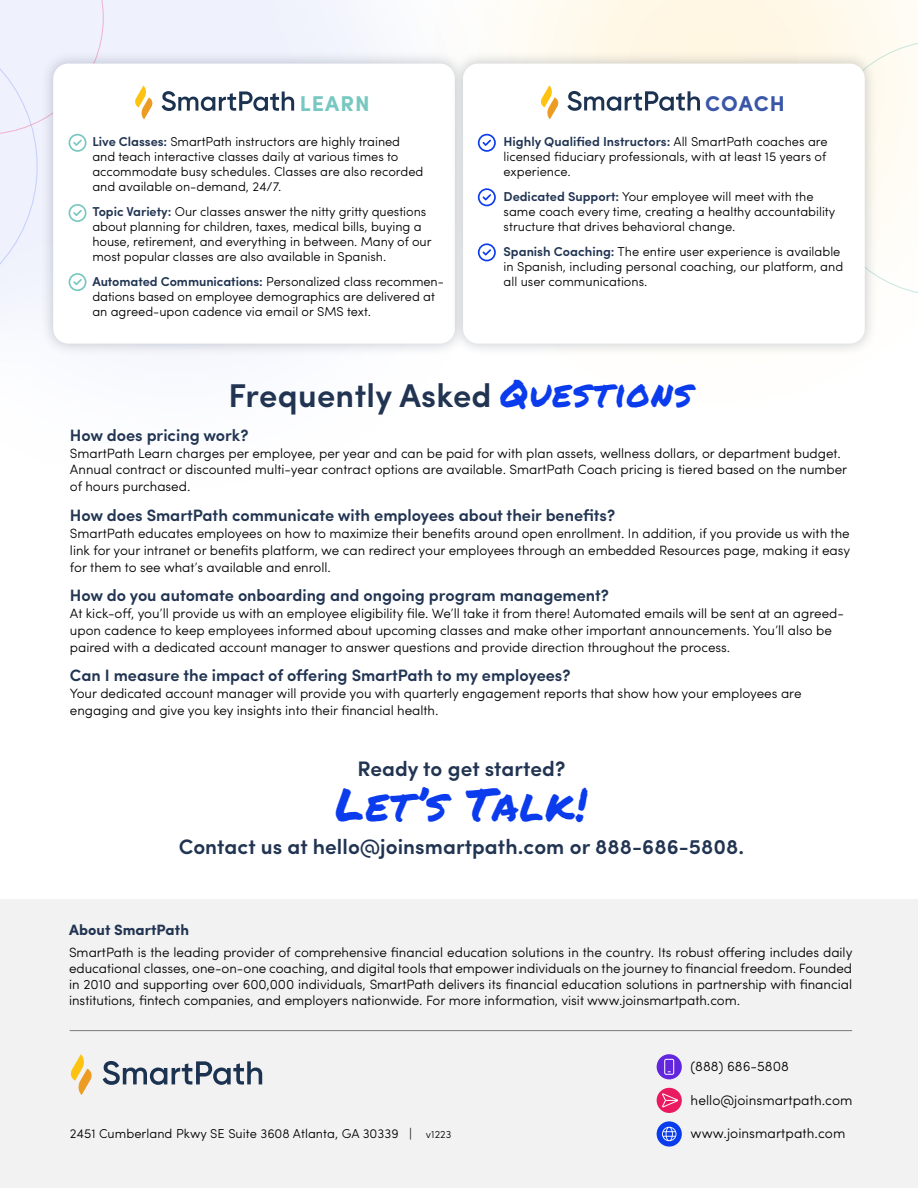
<style>
.page{position:relative;width:918px;height:1188px;background:#fff}
.page>*{position:absolute;margin:0;border:0;box-sizing:border-box;transform-origin:0 0}
.t1{font:45px "Permanent Marker";letter-spacing:.03em;color:#0a3bed}
.t2{font:600 33px "Sofia Pro";letter-spacing:.01em;color:#213452}
.t3{font:700 21.45px "Sofia Pro";letter-spacing:.05em;color:#78c8c1}
.t4{font:700 21.45px "Sofia Pro";letter-spacing:.045em;color:#3957a6}
.t5{font:600 21px "Sofia Pro";letter-spacing:.005em;color:#213452}
.t6{font:600 16.5px "Sofia Pro";letter-spacing:-.005em;color:#213452}
.t7{font:700 15px "Sofia Pro";letter-spacing:.005em;color:#213452}
.t8{font:300 13.8px "Sofia Pro";letter-spacing:.005em;color:#000}
.t9{font:300 13.5px/17px "Sofia Pro";letter-spacing:-.005em;color:#000}
.t10{font:300 12.9px/15px "Sofia Pro";letter-spacing:-.005em;color:#000}
.s1{font-weight:600;color:#213452}
.s2{font-family:"Permanent Marker";font-weight:400;font-size:37.5px;color:#0a3bed}
.s3{font-size:10.5px}
</style>
<div class="page">
<div style="left:817px;top:40px;width:101px;height:256px;background:#fffcf5"></div>
<div style="left:0;top:900px;width:918px;height:288px;background:#f2f2f2"></div>
<div style="left:41px;top:51px;width:427px;height:305px;background:#4d5768;opacity:.33"></div>
<div style="left:53px;top:64px;width:402px;height:280px;background:#fff;border-radius:15px"></div>
<div style="left:451px;top:51px;width:427px;height:305px;background:#4d5768;opacity:.33"></div>
<div style="left:463px;top:64px;width:402px;height:280px;background:#fff;border-radius:15px"></div>
<div style="left:657px;top:1054px;width:25px;height:25px;background:#6126de;border-radius:50%"></div>
<svg style="left:664px;top:1059px;width:10px;height:16px"></svg>
<div style="left:657px;top:1088px;width:25px;height:25px;background:#ea1a61;border-radius:50%"></div>
<svg style="left:662px;top:1093px;width:16px;height:14px"></svg>
<hr style="left:70px;top:1030px;width:782px;height:1px;background:#7a7a7a">
<svg style="left:70px;top:1054px;width:22px;height:41px"></svg>
<svg style="left:103px;top:1061px;width:159px;height:24px"></svg>
<div style="left:657px;top:1121px;width:25px;height:26px;background:#0a3bed;border-radius:50%"></div>
<svg style="left:662px;top:1127px;width:14px;height:14px"></svg>
<svg style="left:135px;top:86px;width:18px;height:33px"></svg>
<svg style="left:162px;top:91px;width:132px;height:20px"></svg>
<svg style="left:478px;top:134px;width:18px;height:18px"></svg>
<svg style="left:478px;top:188px;width:18px;height:18px"></svg>
<svg style="left:0;top:0;width:104px;height:313px"></svg>
<svg style="left:478px;top:243px;width:18px;height:18px"></svg>
<svg style="left:541px;top:85px;width:18px;height:34px"></svg>
<svg style="left:567px;top:91px;width:133px;height:20px"></svg>
<p class="t3" style="left:300px;top:87px;width:71px">LEARN</p>
<p class="t10" style="left:92px;top:133px;width:333px"><span class="s1">Live Classes:</span> SmartPath instructors are highly trained and teach interactive classes daily at various times to accommodate busy schedules. Classes are also recorded and available on-demand, 24/7.</p>
<p class="t10" style="left:92px;top:203px;width:341px"><span class="s1">Topic Variety:</span> Our classes answer the nitty gritty questions about planning for children, taxes, medical bills, buying a house, retirement, and everything in between. Many of our most popular classes are also available in Spanish.</p>
<p class="t10" style="left:92px;top:273px;width:353px"><span class="s1">Automated Communications:</span> Personalized class recommen&shy;dations based on employee demographics are delivered at an agreed-upon cadence via email or SMS text.</p>
<p class="t4" style="left:705px;top:87px;width:81px">COACH</p>
<p class="t10" style="left:504px;top:133px;width:326px;text-align:justify"><span class="s1">Highly Qualified Instructors:</span> All SmartPath coaches are licensed fiduciary professionals, with at least 15 years of experience.</p>
<p class="t10" style="left:504px;top:188px;width:333px"><span class="s1">Dedicated Support:</span> Your employee will meet with the same coach every time, creating a healthy accountability structure that drives behavioral change.</p>
<p class="t10" style="left:504px;top:243px;width:341px"><span class="s1">Spanish Coaching:</span> The entire user experience is available in Spanish, including personal coaching, our platform, and all user communications.</p>
<p class="t2" style="left:229px;top:370px;width:465px">Frequently Asked <span class="s2">Questions</span></p>
<p class="t6" style="left:70px;top:422px;width:180px">How does pricing work?</p>
<p class="t9" style="left:70px;top:443px;width:779px">SmartPath Learn charges per employee, per year and can be paid for with plan assets, wellness dollars, or department budget.<br>Annual contract or discounted multi-year contract options are available. SmartPath Coach pricing is tiered based on the number of hours purchased.</p>
<p class="t6" style="left:70px;top:502px;width:547px">How does SmartPath communicate with employees about their benefits?</p>
<p class="t9" style="left:70px;top:524px;width:782px;text-align:justify">SmartPath educates employees on how to maximize their benefits around open enrollment. In addition, if you provide us with the link for your intranet or benefits platform, we can redirect your employees through an embedded Resources page, making it easy for them to see what’s available and enroll.</p>
<p class="t6" style="left:70px;top:583px;width:540px">How do you automate onboarding and ongoing program management?</p>
<p class="t9" style="left:70px;top:604px;width:775px">At kick-off, you’ll provide us with an employee eligibility file. We’ll take it from there! Automated emails will be sent at an agreed&shy;upon cadence to keep employees informed about upcoming classes and make other important announcements. You’ll also be paired with a dedicated account manager to answer questions and provide direction throughout the process.</p>
<p class="t6" style="left:70px;top:663px;width:502px">Can I measure the impact of offering SmartPath to my employees?</p>
<p class="t9" style="left:70px;top:684px;width:733px">Your dedicated account manager will provide you with quarterly engagement reports that show how your employees are engaging and give you key insights into their financial health.</p>
<p class="t5" style="left:358px;top:753px;width:209px">Ready to get started?</p>
<p class="t1" style="left:336px;top:772px;width:253px">Let’s Talk!</p>
<p class="t5" style="left:179px;top:831px;width:567px">Contact us at hello@joinsmartpath.com or 888-686-5808.</p>
<p class="t7" style="left:69px;top:918px;width:121px">About SmartPath</p>
<p class="t9" style="left:69px;top:944px;width:785px;line-height:15.8px;text-align:justify">SmartPath is the leading provider of comprehensive financial education solutions in the country. Its robust offering includes daily educational classes, one-on-one coaching, and digital tools that empower individuals on the journey to financial freedom. Founded in 2010 and supporting over 600,000 individuals, SmartPath delivers its financial education solutions in partnership with financial institutions, fintech companies, and employers nationwide. For more information, visit www.joinsmartpath.com.</p>
<p class="t8" style="left:691px;top:1056px;width:100px">(888) 686-5808</p>
<p class="t8" style="left:691px;top:1090px;width:163px">hello@joinsmartpath.com</p>
<p class="t10" style="left:70px;top:1125px;width:383px">2451 Cumberland Pkwy SE Suite 3608 Atlanta, GA 30339 | <span class="s3">v1223</span></p>
<p class="t8" style="left:691px;top:1123px;width:156px">www.joinsmartpath.com</p>
</div>
